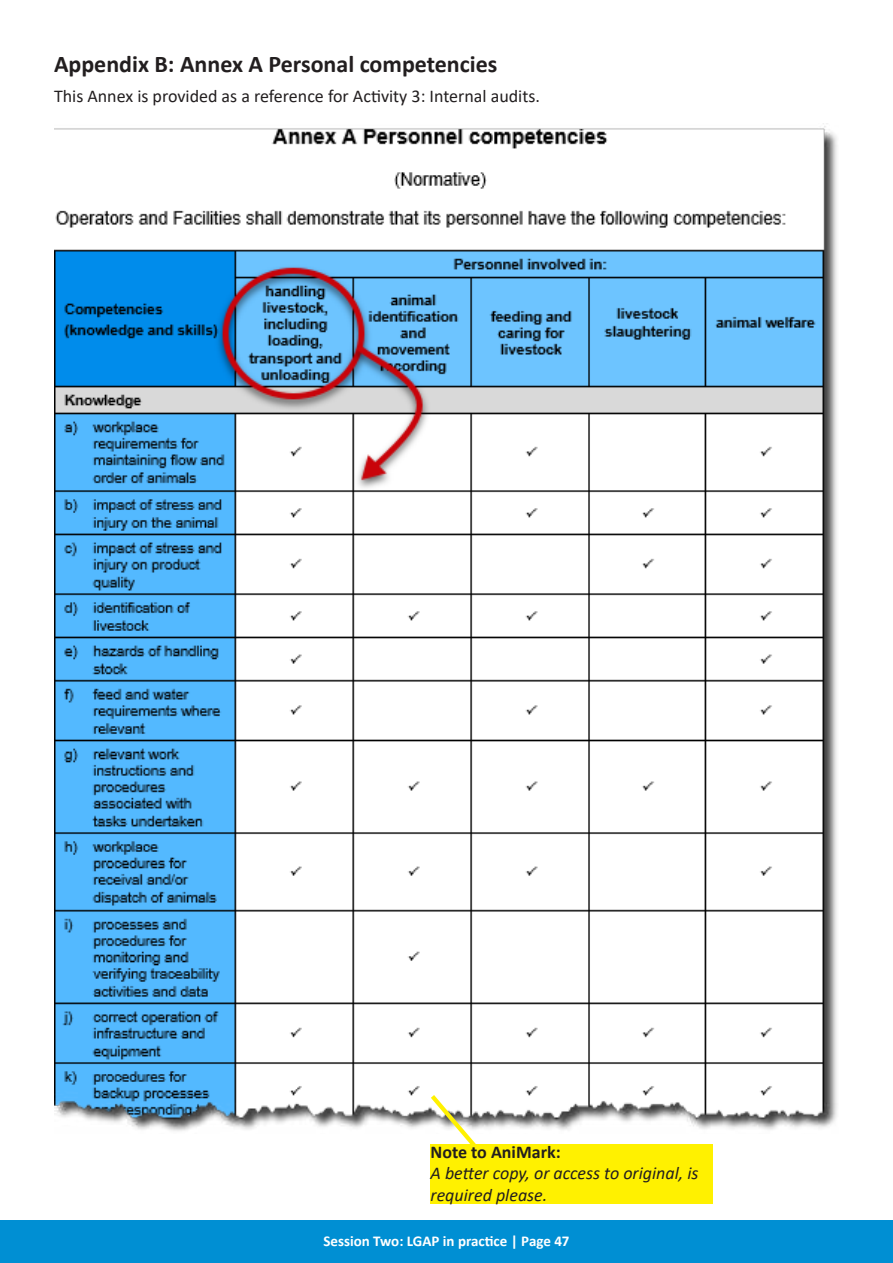
<style>
.page{position:relative;width:893px;height:1263px;background:#fff}
.page>*{position:absolute;margin:0;border:0;box-sizing:border-box;transform-origin:0 0}
.t1{font:700 24px "Calibri";color:#221e1f}
.t2{font:18px "Calibri";color:#221e1f}
.t3{font:italic 18px/21.6px "Calibri";color:#221e1f}
.t4{font:700 18px "Calibri";color:#221e1f}
.t5{font:700 15px "Calibri";color:#fff}
</style>
<div class="page">
<div style="left:0;top:1220px;width:893px;height:43px;background:#008fd3"></div>
<img style="left:54px;top:126px;width:783px;height:1005px">
<svg style="left:426px;top:1090px;width:56px;height:64px"></svg>
<div style="left:431px;top:1144px;width:282px;height:59px;background:#fff100"></div>
<h1 class="t1" style="left:54px;top:47px;width:445px">Appendix B: Annex A Personal competencies</h1>
<p class="t2" style="left:54px;top:84px;width:487px">This Annex is provided as a reference for Activity 3: Internal audits.</p>
<p class="t4" style="left:431px;top:1144px;width:132px">Note to AniMark:</p>
<p class="t3" style="left:431px;top:1162px;width:270px">A better copy, or access to original, is required please.</p>
<p class="t5" style="left:323px;top:1230px;width:248px">Session Two: LGAP in practice | Page 47</p>
</div>
